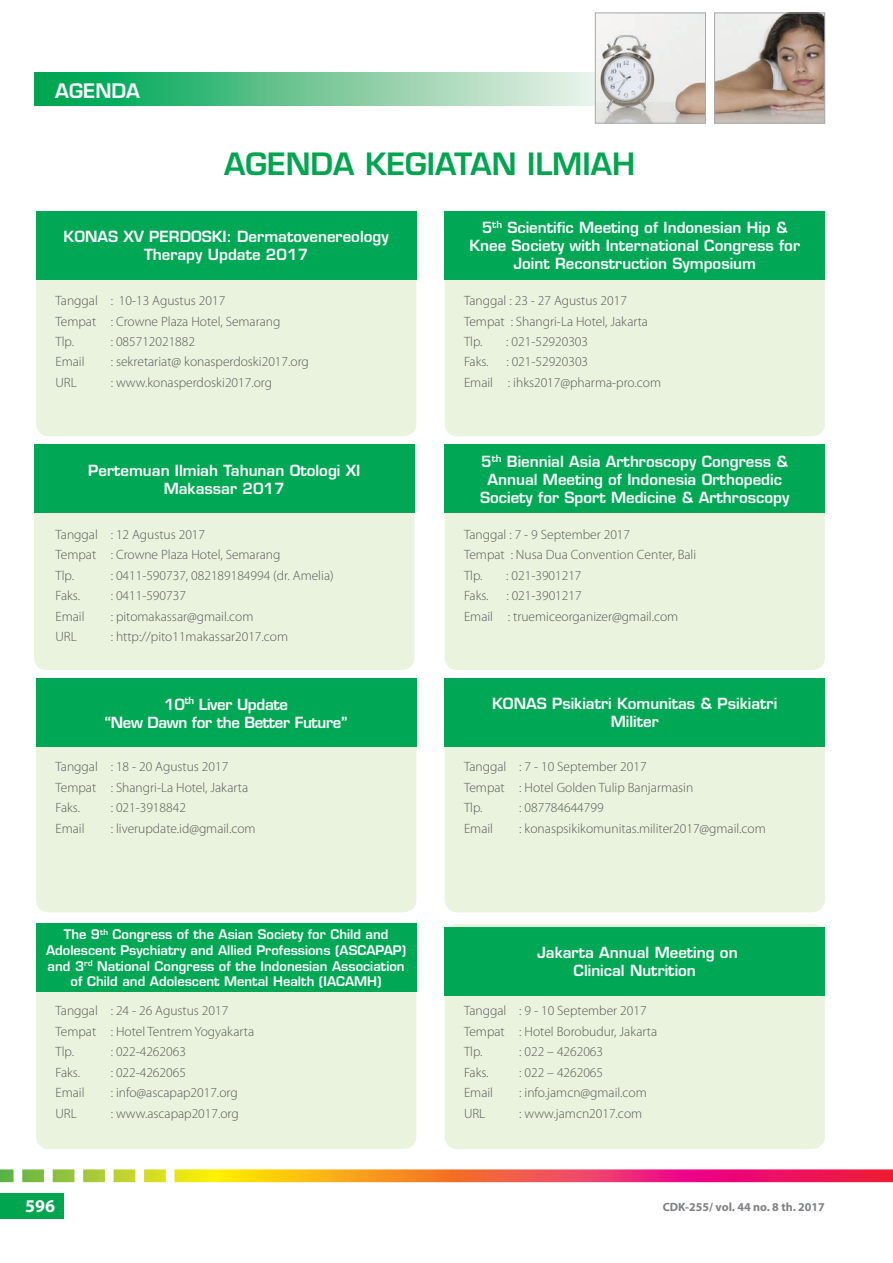
<style>
.page{position:relative;width:893px;height:1263px;background:#fff}
.page>*{position:absolute;margin:0;border:0;box-sizing:border-box;transform-origin:0 0}
.t1{font:600 30px "Eurostile LT Std";color:#00a54f}
.t2{font:600 19.5px "Eurostile LT Std";color:#fff}
.t3{font:700 18px "Myriad Pro";color:#fff}
.t4{font:600 15px/18px "Eurostile LT Std";color:#fff;text-align:center}
.t5{font:600 15px/18px "Eurostile LT Std";letter-spacing:-.025em;color:#fff;text-align:center}
.t6{font:300 13.5px/20.4px "Myriad Pro";color:#57585a}
.t7{font:600 12.9px/15.8px "Eurostile LT Std";color:#fff;text-align:center}
.t8{font:700 12px "Myriad Pro";color:#808285}
</style>
<div class="page">
<div style="left:34px;top:72px;width:600px;height:34px;background:linear-gradient(to right,#00a148,#fff6f3)"></div>
<img style="left:716px;top:15px;width:107px;height:106px">
<div style="left:714px;top:13px;width:111px;height:110px;border:1px solid #a8a9ad"></div>
<img style="left:597px;top:15px;width:107px;height:106px">
<div style="left:595px;top:13px;width:111px;height:110px;border:1px solid #a8a9ad"></div>
<div style="left:0;top:1193px;width:64px;height:25px;background:#00a54f"></div>
<svg style="left:0;top:1169px;width:893px;height:13px;background:#e87d51"></svg>
<div style="left:36px;top:211px;width:380px;height:225px;background:#eaf3de;border-radius:13px"></div>
<div style="left:36px;top:211px;width:380px;height:68px;background:#00a855"></div>
<div style="left:34px;top:445px;width:380px;height:225px;background:#eaf3de;border-radius:13px"></div>
<div style="left:34px;top:445px;width:380px;height:68px;background:#00a855"></div>
<div style="left:445px;top:445px;width:380px;height:225px;background:#eaf3de;border-radius:13px"></div>
<div style="left:445px;top:445px;width:380px;height:68px;background:#00a855"></div>
<div style="left:36px;top:678px;width:380px;height:234px;background:#eaf3de;border-radius:13px"></div>
<div style="left:36px;top:678px;width:380px;height:68px;background:#00a855"></div>
<div style="left:445px;top:211px;width:380px;height:225px;background:#eaf3de;border-radius:13px"></div>
<div style="left:445px;top:211px;width:380px;height:68px;background:#00a855"></div>
<div style="left:445px;top:682px;width:380px;height:230px;background:#eaf3de;border-radius:13px"></div>
<div style="left:445px;top:678px;width:380px;height:68px;background:#00a855"></div>
<div style="left:445px;top:924px;width:380px;height:225px;background:#eaf3de;border-radius:13px"></div>
<div style="left:445px;top:927px;width:380px;height:68px;background:#00a855"></div>
<div style="left:36px;top:924px;width:380px;height:225px;background:#eaf3de;border-radius:13px"></div>
<div style="left:36px;top:924px;width:380px;height:68px;background:#00a855"></div>
<h2 class="t2" style="left:55px;top:79px;width:86px">AGENDA</h2>
<h1 class="t1" style="left:224px;top:146px;width:412px">AGENDA KEGIATAN ILMIAH</h1>
<p class="t4" style="left:64px;top:227px;width:327px">KONAS XV PERDOSKI: Dermatovenereology<br>Therapy Update 2017</p>
<p class="t6" style="left:55px;top:291px;width:226px">Tanggal : 10-13 Agustus 2017<br>Tempat : Crowne Plaza Hotel, Semarang<br>Tlp.</p>
<p class="t6" style="left:111px;top:331px;width:86px">: 085712021882</p>
<p class="t6" style="left:55px;top:352px;width:31px">Email</p>
<p class="t6" style="left:111px;top:352px;width:200px">: sekretariat@ konasperdoski2017.org</p>
<p class="t6" style="left:55px;top:372px;width:23px">URL</p>
<p class="t6" style="left:111px;top:372px;width:163px">: www.konasperdoski2017.org</p>
<p class="t4" style="left:88px;top:461px;width:274px">Pertemuan Ilmiah Tahunan Otologi XI<br>Makassar 2017</p>
<p class="t6" style="left:55px;top:524px;width:226px">Tanggal : 12 Agustus 2017<br>Tempat : Crowne Plaza Hotel, Semarang<br>Tlp.</p>
<p class="t6" style="left:111px;top:565px;width:224px">: 0411-590737, 082189184994 (dr. Amelia)</p>
<p class="t6" style="left:55px;top:586px;width:26px">Faks.</p>
<p class="t6" style="left:111px;top:586px;width:77px">: 0411-590737</p>
<p class="t6" style="left:55px;top:606px;width:31px">Email</p>
<p class="t6" style="left:111px;top:606px;width:144px">: pitomakassar@gmail.com</p>
<p class="t6" style="left:55px;top:627px;width:23px">URL</p>
<p class="t6" style="left:111px;top:627px;width:179px">: http://pito11makassar2017.com</p>
<p class="t5" style="left:105px;top:695px;width:244px">10<sup>th</sup> Liver Update<br>“New Dawn for the Better Future”</p>
<p class="t6" style="left:55px;top:757px;width:194px">Tanggal : 18 - 20 Agustus 2017<br>Tempat : Shangri-La Hotel, Jakarta<br>Faks.</p>
<p class="t6" style="left:111px;top:798px;width:77px">: 021-3918842</p>
<p class="t6" style="left:55px;top:818px;width:31px">Email</p>
<p class="t6" style="left:111px;top:818px;width:146px">: liverupdate.id@gmail.com</p>
<p class="t7" style="left:46px;top:926px;width:362px">The 9<sup>th</sup> Congress of the Asian Society for Child and Adolescent Psychiatry and Allied Professions (ASCAPAP) and 3<sup>rd</sup> National Congress of the Indonesian Association of Child and Adolescent Mental Health (IACAMH)</p>
<p class="t6" style="left:55px;top:1001px;width:200px">Tanggal : 24 - 26 Agustus 2017<br>Tempat : Hotel Tentrem Yogyakarta<br>Tlp.</p>
<p class="t6" style="left:111px;top:1042px;width:77px">: 022-4262063</p>
<p class="t6" style="left:55px;top:1062px;width:26px">Faks.</p>
<p class="t6" style="left:111px;top:1062px;width:77px">: 022-4262065</p>
<p class="t6" style="left:55px;top:1083px;width:31px">Email</p>
<p class="t6" style="left:111px;top:1083px;width:128px">: info@ascapap2017.org</p>
<p class="t6" style="left:55px;top:1103px;width:23px">URL</p>
<p class="t6" style="left:111px;top:1103px;width:130px">: www.ascapap2017.org</p>
<p class="t4" style="left:469px;top:219px;width:332px">5<sup>th</sup> Scientific Meeting of Indonesian Hip &amp;<br>Knee Society with International Congress for<br>Joint Reconstruction Symposium</p>
<p class="t6" style="left:464px;top:291px;width:186px">Tanggal : 23 - 27 Agustus 2017<br>Tempat : Shangri-La Hotel, Jakarta<br>Tlp.</p>
<p class="t6" style="left:506px;top:331px;width:83px">: 021-52920303</p>
<p class="t6" style="left:464px;top:352px;width:26px">Faks.</p>
<p class="t6" style="left:464px;top:352px;width:199px;text-indent:42px">: 021-52920303<br>Email : ihks2017@pharma-pro.com</p>
<p class="t4" style="left:480px;top:453px;width:311px">5<sup>th</sup> Biennial Asia Arthroscopy Congress &amp;<br>Annual Meeting of Indonesia Orthopedic<br>Society for Sport Medicine &amp; Arthroscopy</p>
<p class="t6" style="left:464px;top:524px;width:234px">Tanggal : 7 - 9 September 2017<br>Tempat : Nusa Dua Convention Center, Bali<br>Tlp.</p>
<p class="t6" style="left:506px;top:565px;width:77px">: 021-3901217</p>
<p class="t6" style="left:464px;top:586px;width:26px">Faks.</p>
<p class="t6" style="left:464px;top:586px;width:216px;text-indent:42px">: 021-3901217<br>Email : truemiceorganizer@gmail.com</p>
<p class="t4" style="left:492px;top:695px;width:286px">KONAS Psikiatri Komunitas &amp; Psikiatri<br>Militer</p>
<p class="t6" style="left:464px;top:757px;width:231px">Tanggal : 7 - 10 September 2017<br>Tempat : Hotel Golden Tulip Banjarmasin<br>Tlp.</p>
<p class="t6" style="left:519px;top:798px;width:86px">: 087784644799</p>
<p class="t6" style="left:464px;top:818px;width:31px">Email</p>
<p class="t6" style="left:519px;top:818px;width:248px">: konaspsikikomunitas.militer2017@gmail.com</p>
<p class="t4" style="left:537px;top:944px;width:202px">Jakarta Annual Meeting on<br>Clinical Nutrition</p>
<p class="t6" style="left:464px;top:1001px;width:195px">Tanggal : 9 - 10 September 2017<br>Tempat : Hotel Borobudur, Jakarta<br>Tlp.</p>
<p class="t6" style="left:519px;top:1042px;width:85px">: 022 – 4262063</p>
<p class="t6" style="left:464px;top:1062px;width:26px">Faks.</p>
<p class="t6" style="left:519px;top:1062px;width:85px">: 022 – 4262065</p>
<p class="t6" style="left:464px;top:1083px;width:31px">Email</p>
<p class="t6" style="left:519px;top:1083px;width:129px">: info.jamcn@gmail.com</p>
<p class="t6" style="left:464px;top:1103px;width:23px">URL</p>
<p class="t6" style="left:519px;top:1103px;width:124px">: www.jamcn2017.com</p>
<h3 class="t3" style="left:25px;top:1194px;width:31px">596</h3>
<p class="t8" style="left:663px;top:1199px;width:164px">CDK-255/ vol. 44 no. 8 th. 2017</p>
</div>
